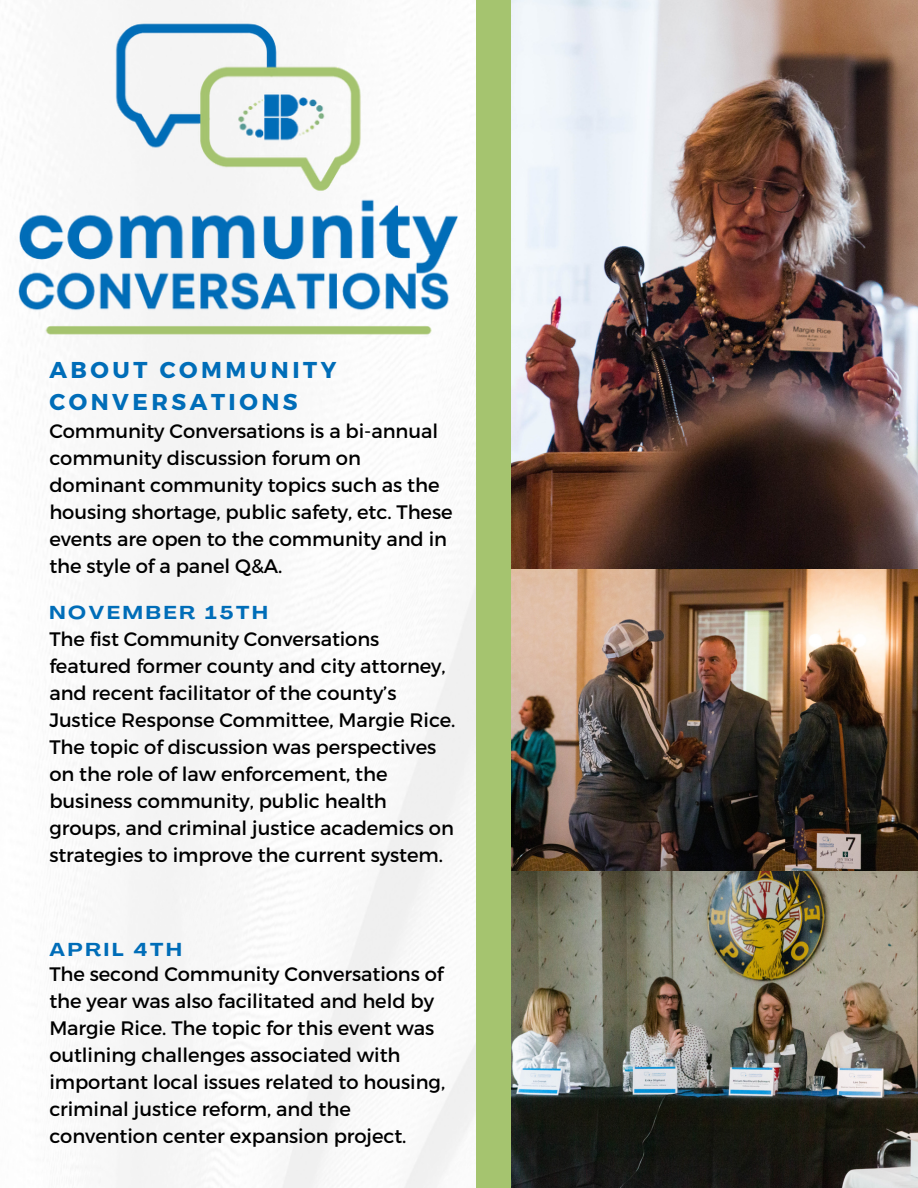
<style>
.page{position:relative;width:918px;height:1188px;background:#fff}
.page>*{position:absolute;margin:0;border:0;box-sizing:border-box;transform-origin:0 0}
.t1{font:700 22.95px/31.5px "Montserrat";letter-spacing:.155em;color:#006db8}
.t2{font:19.5px/27px "Montserrat";letter-spacing:-.005em;color:#000}
.t3{font:700 expanded 18.45px "Agrandir";letter-spacing:.155em;color:#006db8}
</style>
<div class="page">
<div style="left:476px;top:0;width:442px;height:1188px;background:#a5c46f"></div>
<img style="left:511px;top:0;width:406px;height:859px">
<img style="left:511px;top:859px;width:407px;height:329px">
<img style="left:17px;top:0;width:442px;height:400px">
<p class="t1" style="left:49px;top:353px;width:288px">ABOUT COMMUNITY<br>CONVERSATIONS</p>
<p class="t2" style="left:49px;top:417px;width:405px">Community Conversations is a bi-annual community discussion forum on dominant community topics such as the housing shortage, public safety, etc. These events are open to the community and in the style of a panel Q&amp;A.</p>
<p class="t3" style="left:49px;top:605px;width:220px">NOVEMBER 15TH</p>
<p class="t2" style="left:49px;top:624px;width:408px">The fist Community Conversations featured former county and city attorney, and recent facilitator of the county’s Justice Response Committee, Margie Rice.<br>The topic of discussion was perspectives on the role of law enforcement, the business community, public health groups, and criminal justice academics on strategies to improve the current system.</p>
<p class="t3" style="left:49px;top:942px;width:134px">APRIL 4TH</p>
<p class="t2" style="left:49px;top:960px;width:397px">The second Community Conversations of the year was also facilitated and held by Margie Rice. The topic for this event was outlining challenges associated with important local issues related to housing, criminal justice reform, and the convention center expansion project.</p>
</div>
